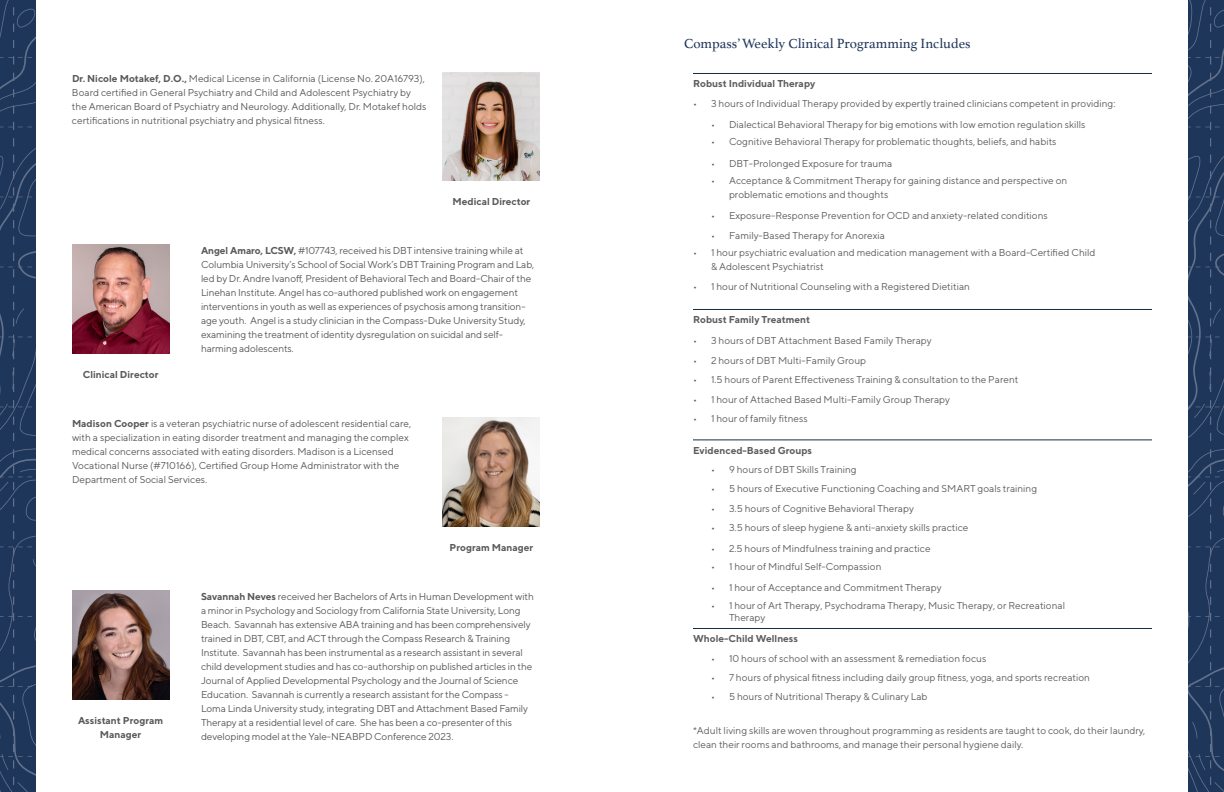
<style>
.page{position:relative;width:1224px;height:792px;background:#fff}
.page>*{position:absolute;margin:0;border:0;box-sizing:border-box;transform-origin:0 0}
.t1{font:14px "Athelas";color:#1f365b}
.t2{font:10px/14px "TT Norms";letter-spacing:-.01em;color:#595959}
.t3{font:10px/14px "TT Norms";color:#5d5d5d}
.t4{font:700 10px "TT Norms";color:#5d5d5d}
.t5{font:700 10px/14px "TT Norms";color:#595959;text-align:center}
.s1{font-weight:700}
</style>
<div class="page">
<hr style="left:693px;top:73px;width:459px;height:1px;background:#162f40">
<hr style="left:693px;top:309px;width:459px;height:1px;background:#162f40">
<hr style="left:693px;top:440px;width:459px;height:1px;background:#162f40">
<hr style="left:693px;top:628px;width:459px;height:1px;background:#162f40">
<img style="left:72px;top:245px;width:97px;height:109px">
<img style="left:72px;top:590px;width:97px;height:109px">
<img style="left:443px;top:418px;width:97px;height:108px">
<svg style="left:0;top:0;width:36px;height:792px;background:#233a5e"></svg>
<img style="left:443px;top:72px;width:97px;height:109px">
<svg style="left:1188px;top:0;width:36px;height:792px;background:#243a5e"></svg>
<p class="t2" style="left:72px;top:71px;width:356px"><span class="s1">Dr. Nicole Motakef, D.O.,</span> Medical License in California (License No. 20A16793), Board certified in General Psychiatry and Child and Adolescent Psychiatry by the American Board of Psychiatry and Neurology. Additionally, Dr. Motakef holds certifications in nutritional psychiatry and physical fitness.</p>
<p class="t5" style="left:453px;top:195px;width:79px">Medical Director</p>
<p class="t5" style="left:83px;top:367px;width:77px">Clinical Director</p>
<p class="t2" style="left:201px;top:244px;width:335px"><span class="s1">Angel Amaro, LCSW,</span> #107743, received his DBT intensive training while at Columbia University’s School of Social Work’s DBT Training Program and Lab, led by Dr. Andre Ivanoff, President of Behavioral Tech and Board-Chair of the Linehan Institute. Angel has co-authored published work on engagement interventions in youth as well as experiences of psychosis among transition&shy;age youth. Angel is a study clinician in the Compass-Duke University Study, examining the treatment of identity dysregulation on suicidal and self&shy;harming adolescents.</p>
<p class="t2" style="left:72px;top:416px;width:341px"><span class="s1">Madison Cooper</span> is a veteran psychiatric nurse of adolescent residential care, with a specialization in eating disorder treatment and managing the complex medical concerns associated with eating disorders. Madison is a Licensed Vocational Nurse (#710166), Certified Group Home Administrator with the Department of Social Services.</p>
<p class="t5" style="left:450px;top:540px;width:85px">Program Manager</p>
<p class="t5" style="left:78px;top:713px;width:87px">Assistant Program<br>Manager</p>
<p class="t2" style="left:201px;top:589px;width:334px"><span class="s1">Savannah Neves</span> received her Bachelors of Arts in Human Development with a minor in Psychology and Sociology from California State University, Long Beach. Savannah has extensive ABA training and has been comprehensively trained in DBT, CBT, and ACT through the Compass Research &amp; Training Institute. Savannah has been instrumental as a research assistant in several child development studies and has co-authorship on published articles in the Journal of Applied Developmental Psychology and the Journal of Science Education. Savannah is currently a research assistant for the Compass - Loma Linda University study, integrating DBT and Attachment Based Family Therapy at a residential level of care. She has been a co-presenter of this developing model at the Yale-NEABPD Conference 2023.</p>
<p class="t1" style="left:684px;top:33px;width:288px">Compass’ Weekly Clinical Programming Includes</p>
<p class="t4" style="left:693px;top:77px;width:124px">Robust Individual Therapy</p>
<p class="t3" style="left:693px;top:96px;width:424px">• 3 hours of Individual Therapy provided by expertly trained clinicians competent in providing:</p>
<p class="t3" style="left:711px;top:117px;width:376px">• Dialectical Behavioral Therapy for big emotions with low emotion regulation skills</p>
<p class="t3" style="left:711px;top:135px;width:347px">• Cognitive Behavioral Therapy for problematic thoughts, beliefs, and habits</p>
<p class="t3" style="left:711px;top:156px;width:183px">• DBT-Prolonged Exposure for trauma</p>
<p class="t3" style="left:729px;top:173px;width:340px;text-indent:-18px">• Acceptance &amp; Commitment Therapy for gaining distance and perspective on problematic emotions and thoughts</p>
<p class="t3" style="left:711px;top:209px;width:338px">• Exposure-Response Prevention for OCD and anxiety-related conditions</p>
<p class="t3" style="left:711px;top:228px;width:176px">• Family-Based Therapy for Anorexia</p>
<p class="t3" style="left:711px;top:246px;width:386px;text-indent:-18px">• 1 hour psychiatric evaluation and medication management with a Board-Certified Child &amp; Adolescent Psychiatrist</p>
<p class="t3" style="left:693px;top:279px;width:279px">• 1 hour of Nutritional Counseling with a Registered Dietitian</p>
<p class="t4" style="left:693px;top:313px;width:119px">Robust Family Treatment</p>
<p class="t3" style="left:693px;top:334px;width:240px">• 3 hours of DBT Attachment Based Family Therapy</p>
<p class="t3" style="left:693px;top:353px;width:175px">• 2 hours of DBT Multi-Family Group</p>
<p class="t3" style="left:693px;top:372px;width:327px">• 1.5 hours of Parent Effectiveness Training &amp; consultation to the Parent</p>
<p class="t3" style="left:693px;top:392px;width:259px">• 1 hour of Attached Based Multi-Family Group Therapy</p>
<p class="t3" style="left:693px;top:411px;width:116px">• 1 hour of family fitness</p>
<p class="t4" style="left:693px;top:444px;width:121px">Evidenced-Based Groups</p>
<p class="t3" style="left:711px;top:462px;width:147px">• 9 hours of DBT Skills Training</p>
<p class="t3" style="left:711px;top:482px;width:328px">• 5 hours of Executive Functioning Coaching and SMART goals training</p>
<p class="t3" style="left:711px;top:501px;width:204px">• 3.5 hours of Cognitive Behavioral Therapy</p>
<p class="t3" style="left:711px;top:520px;width:259px">• 3.5 hours of sleep hygiene &amp; anti-anxiety skills practice</p>
<p class="t3" style="left:711px;top:542px;width:221px">• 2.5 hours of Mindfulness training and practice</p>
<p class="t3" style="left:711px;top:559px;width:172px">• 1 hour of Mindful Self-Compassion</p>
<p class="t3" style="left:711px;top:580px;width:232px">• 1 hour of Acceptance and Commitment Therapy</p>
<p class="t3" style="left:729px;top:599px;width:338px;line-height:12px;text-indent:-18px">• 1 hour of Art Therapy, Psychodrama Therapy, Music Therapy, or Recreational<br>Therapy</p>
<p class="t4" style="left:693px;top:632px;width:107px">Whole-Child Wellness</p>
<p class="t3" style="left:711px;top:651px;width:277px">• 10 hours of school with an assessment &amp; remediation focus</p>
<p class="t3" style="left:711px;top:670px;width:381px">• 7 hours of physical fitness including daily group fitness, yoga, and sports recreation</p>
<p class="t3" style="left:711px;top:690px;width:218px">• 5 hours of Nutritional Therapy &amp; Culinary Lab</p>
<p class="t3" style="left:693px;top:723px;width:454px">*Adult living skills are woven throughout programming as residents are taught to cook, do their laundry, clean their rooms and bathrooms, and manage their personal hygiene daily.</p>
</div>
